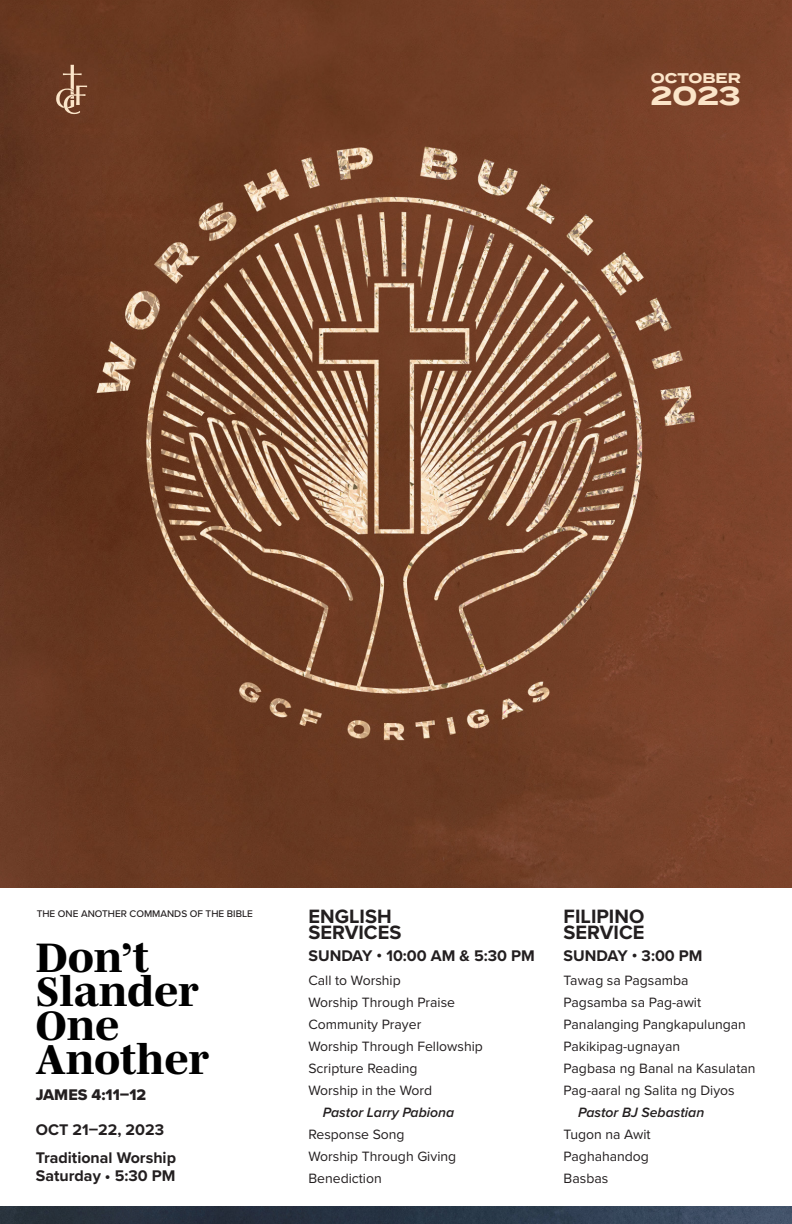
<style>
.page{position:relative;width:792px;height:1224px;background:#fff}
.page>*{position:absolute;margin:0;border:0;box-sizing:border-box;transform-origin:0 0}
.t1{font:800 42px/34px "Mencken Std";color:#000}
.t2{font:700 26px "Termina";color:#fbe5c9}
.t3{font:700 20px "Proxima Nova";color:#231f20}
.t4{font:700 16px "Proxima Nova";color:#231f20}
.t5{font:16px "Proxima Nova Extrabld";color:#231f20}
.t6{font:14px "Proxima Nova";color:#231f20}
.t7{font:italic 600 14px "Proxima Nova";color:#231f20}
.t8{font:700 14px "Termina";color:#fbe5c9}
.t9{font:500 10px "Proxima Nova";color:#231f20}
</style>
<div class="page">
<img style="left:0;top:0;width:792px;height:887px">
<img style="left:0;top:1207px;width:792px;height:17px">
<svg style="left:56px;top:65px;width:31px;height:49px;background:#8e644c"></svg>
<p class="t8" style="left:651px;top:68px;width:92px">OCTOBER</p>
<p class="t2" style="left:651px;top:77px;width:91px">2023</p>
<p class="t9" style="left:37px;top:906px;width:218px">THE ONE ANOTHER COMMANDS OF THE BIBLE</p>
<p class="t3" style="left:308px;top:901px;width:85px">ENGLISH</p>
<p class="t3" style="left:308px;top:917px;width:94px">SERVICES</p>
<p class="t4" style="left:308px;top:943px;width:228px">SUNDAY • 10:00 AM &amp; 5:30 PM</p>
<p class="t1" style="left:36px;top:940px;width:115px">Don’t</p>
<p class="t1" style="left:36px;top:974px;width:165px">Slander<br>One</p>
<p class="t1" style="left:36px;top:1042px;width:175px">Another</p>
<p class="t6" style="left:308px;top:970px;width:94px">Call to Worship</p>
<p class="t6" style="left:308px;top:992px;width:148px">Worship Through Praise</p>
<p class="t6" style="left:308px;top:1014px;width:114px">Community Prayer</p>
<p class="t6" style="left:308px;top:1036px;width:176px">Worship Through Fellowship</p>
<p class="t6" style="left:308px;top:1058px;width:111px">Scripture Reading</p>
<p class="t6" style="left:308px;top:1080px;width:125px">Worship in the Word</p>
<p class="t7" style="left:323px;top:1102px;width:133px">Pastor Larry Pabiona</p>
<p class="t6" style="left:308px;top:1124px;width:98px">Response Song</p>
<p class="t6" style="left:308px;top:1146px;width:149px">Worship Through Giving</p>
<p class="t6" style="left:308px;top:1168px;width:75px">Benediction</p>
<p class="t5" style="left:36px;top:1083px;width:112px">JAMES 4:11–12</p>
<p class="t4" style="left:36px;top:1118px;width:130px">OCT 21–22, 2023</p>
<p class="t4" style="left:36px;top:1145px;width:142px">Traditional Worship</p>
<p class="t4" style="left:36px;top:1163px;width:141px">Saturday • 5:30 PM</p>
<p class="t3" style="left:564px;top:901px;width:82px">FILIPINO</p>
<p class="t3" style="left:564px;top:917px;width:82px">SERVICE</p>
<p class="t4" style="left:564px;top:943px;width:140px">SUNDAY • 3:00 PM</p>
<p class="t6" style="left:564px;top:970px;width:126px">Tawag sa Pagsamba</p>
<p class="t6" style="left:564px;top:992px;width:139px">Pagsamba sa Pag-awit</p>
<p class="t6" style="left:564px;top:1014px;width:184px">Panalanging Pangkapulungan</p>
<p class="t6" style="left:564px;top:1036px;width:118px">Pakikipag-ugnayan</p>
<p class="t6" style="left:564px;top:1058px;width:193px">Pagbasa ng Banal na Kasulatan</p>
<p class="t6" style="left:564px;top:1080px;width:173px">Pag-aaral ng Salita ng Diyos</p>
<p class="t7" style="left:578px;top:1102px;width:128px">Pastor BJ Sebastian</p>
<p class="t6" style="left:564px;top:1124px;width:89px">Tugon na Awit</p>
<p class="t6" style="left:564px;top:1146px;width:87px">Paghahandog</p>
<p class="t6" style="left:564px;top:1168px;width:46px">Basbas</p>
</div>
